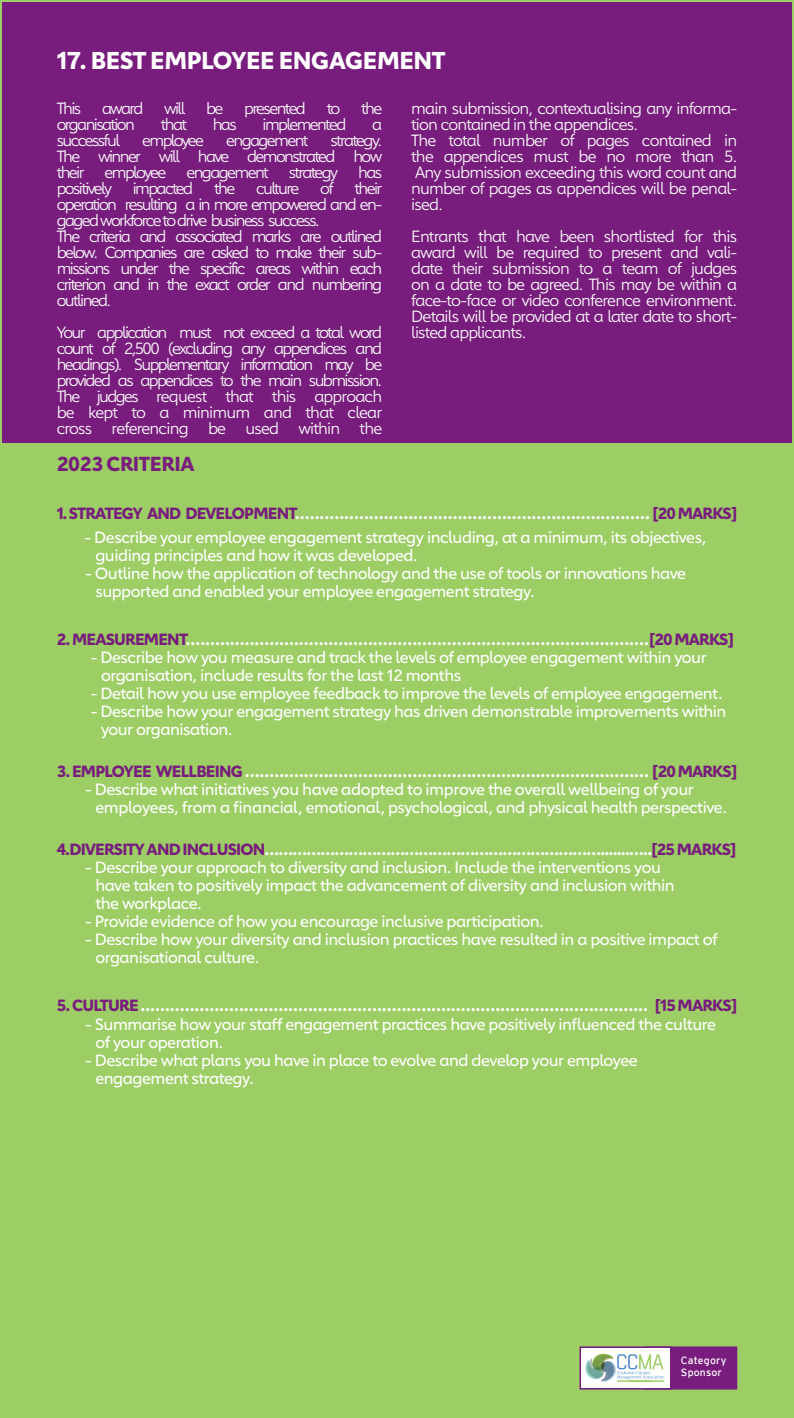
<style>
.page{position:relative;width:794px;height:1418px;background:#fff}
.page>*{position:absolute;margin:0;border:0;box-sizing:border-box;transform-origin:0 0}
.t1{font:700 24px "Carnero";letter-spacing:-.02em;color:#fff}
.t2{font:700 20px "Carnero";letter-spacing:-.02em;color:#781d7d}
.t3{font:16px/18px "Carnero";letter-spacing:-.03em;color:#fff}
.t4{font:16px/16px "Carnero";letter-spacing:-.1em;color:#fff;text-align:justify}
.t5{font:700 16px "Carnero";letter-spacing:-.05em;color:#fff}
.t6{font:16px/16px "Carnero";letter-spacing:-.05em;color:#fff}
.t7{font:10.4px/12px "Interstate";letter-spacing:.02em;color:#fff}
.s1{color:#781d7d}
</style>
<div class="page">
<div style="left:1px;top:1px;width:792px;height:1415px;background:#781d7d"></div>
<div style="left:0;top:443px;width:794px;height:974px;background:#9dce65"></div>
<div style="left:645px;top:1346px;width:92px;height:43px;background:#781d7d;border:2px solid #781d7d"></div>
<div style="left:580px;top:1348px;width:91px;height:39px;background:#fff"></div>
<img style="left:585px;top:1353px;width:33px;height:29px">
<hr style="left:617px;top:1380px;width:34px;height:1px;background:#9bcd63">
<hr style="left:630px;top:1380px;width:34px;height:1px;background:#9bcd63">
<svg style="left:617px;top:1354px;width:47px;height:25px"></svg>
<div style="left:579px;top:1346px;width:92px;height:43px;border:2px solid #781d7d"></div>
<h1 class="t1" style="left:57px;top:46px;width:390px">17. BEST EMPLOYEE ENGAGEMENT</h1>
<p class="t4" style="left:57px;top:100px;width:26px">This</p>
<p class="t4" style="left:102px;top:100px;width:43px">award</p>
<p class="t4" style="left:164px;top:100px;width:23px">will</p>
<p class="t4" style="left:206px;top:100px;width:19px">be</p>
<p class="t4" style="left:244px;top:100px;width:63px">presented</p>
<p class="t4" style="left:327px;top:100px;width:15px">to</p>
<p class="t4" style="left:361px;top:100px;width:23px">the</p>
<p class="t4" style="left:57px;top:116px;width:80px">organisation</p>
<p class="t4" style="left:161px;top:116px;width:28px">that</p>
<p class="t4" style="left:213px;top:116px;width:26px">has</p>
<p class="t4" style="left:263px;top:116px;width:85px">implemented</p>
<p class="t4" style="left:372px;top:116px;width:12px">a</p>
<p class="t4" style="left:57px;top:132px;width:65px">successful</p>
<p class="t4" style="left:142px;top:132px;width:63px">employee</p>
<p class="t4" style="left:226px;top:132px;width:84px">engagement</p>
<p class="t6" style="left:411px;top:100px;width:328px">main submission, contextualising any informa&shy;tion contained in the appendices.<br>The total number of pages contained in the appendices must be no more than 5.<br>Any submission exceeding this word count and number of pages as appendices will be penal&shy;ised.</p>
<p class="t4" style="left:411px;top:228px;width:328px">Entrants that have been shortlisted for this award will be required to present and vali&shy;date their submission to a team of judges on a date to be agreed. This may be within a face-to-face or video conference environment.<br>Details will be provided at a later date to short&shy;listed applicants.</p>
<p class="t4" style="left:57px;top:132px;width:327px;text-indent:274px">strategy.<br>The winner will have demonstrated how their</p>
<p class="t4" style="left:105px;top:164px;width:63px">employee</p>
<p class="t4" style="left:186px;top:164px;width:84px">engagement</p>
<p class="t4" style="left:289px;top:164px;width:51px">strategy</p>
<p class="t4" style="left:358px;top:164px;width:26px">has</p>
<p class="t4" style="left:57px;top:180px;width:57px">positively</p>
<p class="t4" style="left:133px;top:180px;width:62px">impacted</p>
<p class="t4" style="left:214px;top:180px;width:23px">the</p>
<p class="t4" style="left:256px;top:180px;width:45px">culture</p>
<p class="t4" style="left:320px;top:180px;width:15px">of</p>
<p class="t4" style="left:57px;top:180px;width:327px;text-align:left;text-indent:298px">their operation resulting a in more empowered and en&shy;gaged workforce to drive business success.<br>The criteria and associated marks are outlined below. Companies are asked to make their sub&shy;missions under the specific areas within each criterion and in the exact order and numbering outlined.</p>
<p class="t4" style="left:57px;top:324px;width:327px">Your application must not exceed a total word count of 2,500 (excluding any appendices and headings). Supplementary information may be provided as appendices to the main submission.<br>The judges request that this approach be kept to a minimum and that clear cross referencing be used within the</p>
<p class="t2" style="left:57px;top:452px;width:139px">2023 CRITERIA</p>
<p class="t5" style="left:57px;top:503px;width:682px"><span class="s1">1. STRATEGY AND DEVELOPMENT</span>........................................................................ <span class="s1">[20 MARKS]</span></p>
<p class="t3" style="left:95px;top:528px;width:612px;text-indent:-11px">- Describe your employee engagement strategy including, at a minimum, its objectives, guiding principles and how it was developed.</p>
<p class="t3" style="left:95px;top:564px;width:592px;text-indent:-10px">- Outline how the application of technology and the use of tools or innovations have supported and enabled your employee engagement strategy.</p>
<p class="t5" style="left:57px;top:629px;width:678px"><span class="s1">2. MEASUREMENT</span>..............................................................................................<span class="s1">[20 MARKS]</span></p>
<p class="t3" style="left:101px;top:648px;width:607px;text-indent:-10px">- Describe how you measure and track the levels of employee engagement within your organisation, include results for the last 12 months</p>
<p class="t3" style="left:91px;top:684px;width:633px">- Detail how you use employee feedback to improve the levels of employee engagement.</p>
<p class="t3" style="left:101px;top:702px;width:627px;text-indent:-10px">- Describe how your engagement strategy has driven demonstrable improvements within your organisation.</p>
<p class="t5" style="left:57px;top:761px;width:682px"><span class="s1">3. EMPLOYEE WELLBEING</span> .................................................................................. <span class="s1">[20 MARKS]</span></p>
<p class="t3" style="left:95px;top:780px;width:633px;text-indent:-10px">- Describe what initiatives you have adopted to improve the overall wellbeing of your employees, from a financial, emotional, psychological, and physical health perspective.</p>
<p class="t5" style="left:57px;top:839px;width:681px"><span class="s1">4.DIVERSITY AND INCLUSION</span>……………………………………………………………….......…..<span class="s1">[25 MARKS]</span></p>
<p class="t3" style="left:95px;top:858px;width:581px;text-indent:-10px">- Describe your approach to diversity and inclusion. Include the interventions you have taken to positively impact the advancement of diversity and inclusion within the workplace.</p>
<p class="t3" style="left:85px;top:912px;width:460px">- Provide evidence of how you encourage inclusive participation.</p>
<p class="t3" style="left:95px;top:930px;width:624px;text-indent:-10px">- Describe how your diversity and inclusion practices have resulted in a positive impact of organisational culture.</p>
<p class="t5" style="left:57px;top:995px;width:682px"><span class="s1">5. CULTURE</span> ....................................................................................................... <span class="s1">[15 MARKS]</span></p>
<p class="t3" style="left:95px;top:1014px;width:622px;text-indent:-10px">- Summarise how your staff engagement practices have positively influenced the culture of your operation.</p>
<p class="t3" style="left:95px;top:1050px;width:544px;text-indent:-10px">- Describe what plans you have in place to evolve and develop your employee engagement strategy.</p>
<p class="t7" style="left:681px;top:1354px;width:47px">Category<br>Sponsor</p>
</div>
